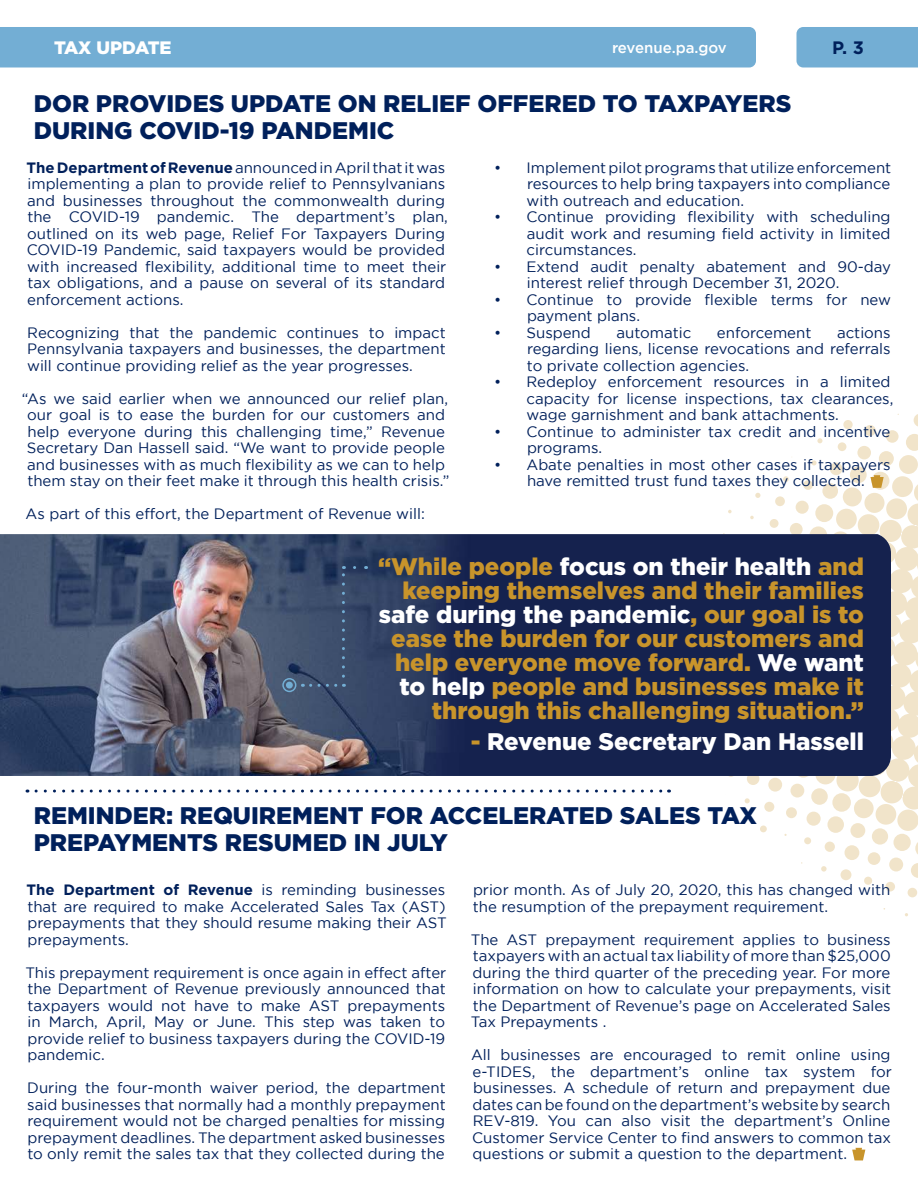
<style>
.page{position:relative;width:918px;height:1188px;background:#fff}
.page>*{position:absolute;margin:0;border:0;box-sizing:border-box;transform-origin:0 0}
.t1{font:900 24px/24px "Gotham";color:#c8942b;text-align:right}
.t2{font:900 24px/27px "Gotham";color:#00205b}
.t3{font:900 24px "Gotham";color:#fff}
.t4{font:900 18px "Gotham";letter-spacing:-.02em;color:#fff}
.t5{font:700 18px "Gotham";color:#00205b}
.t6{font:15px/16.5px "Gotham";color:#00205b;text-align:justify}
.t7{font:500 15px "Gotham";color:#fff}
.s1{font-weight:700}
.s2{color:#fff}
.s3{color:#c8942b}
</style>
<div class="page">
<svg style="left:723px;top:414px;width:195px;height:503px"></svg>
<div style="left:0;top:27px;width:756px;height:40px;background:#73aed4"></div>
<div style="left:796px;top:27px;width:122px;height:40px;background:#73aed4"></div>
<img style="left:0;top:534px;width:891px;height:242px">
<svg style="left:36px;top:790px;width:634px;height:3px"></svg>
<div style="left:286px;top:682px;width:7px;height:7px;background:#73aed4;border-radius:50%"></div>
<div style="left:282px;top:678px;width:14px;height:14px;border:2px solid #73aed4;border-radius:50%"></div>
<svg style="left:355px;top:566px;width:5px;height:3px"></svg>
<svg style="left:311px;top:684px;width:33px;height:3px"></svg>
<svg style="left:342px;top:566px;width:3px;height:110px"></svg>
<svg style="left:870px;top:475px;width:14px;height:13px"></svg>
<svg style="left:852px;top:1148px;width:13px;height:12px"></svg>
<p class="t4" style="left:54px;top:37px;width:119px">TAX UPDATE</p>
<p class="t7" style="left:612px;top:39px;width:116px">revenue.pa.gov</p>
<p class="t5" style="left:832px;top:37px;width:33px">P. 3</p>
<h1 class="t2" style="left:34px;top:89px;width:759px">DOR PROVIDES UPDATE ON RELIEF OFFERED TO TAXPAYERS<br>DURING COVID-19 PANDEMIC</h1>
<p class="t6" style="left:27px;top:159px;width:423px;text-align:left"><span class="s1">The Department of Revenue</span> announced in April that it was implementing a plan to provide relief to Pennsylvanians and businesses throughout the commonwealth during the COVID-19 pandemic. The department’s plan, outlined on its web page, Relief For Taxpayers During COVID-19 Pandemic, said taxpayers would be provided with increased flexibility, additional time to meet their tax obligations, and a pause on several of its standard enforcement actions.</p>
<p class="t6" style="left:27px;top:324px;width:420px">Recognizing that the pandemic continues to impact Pennsylvania taxpayers and businesses, the department will continue providing relief as the year progresses.</p>
<p class="t6" style="left:22px;top:390px;width:429px;text-align:center">“As we said earlier when we announced our relief plan, our goal is to ease the burden for our customers and help everyone during this challenging time,” Revenue Secretary Dan Hassell said. “We want to provide people and businesses with as much flexibility as we can to help them stay on their feet make it through this health crisis.”</p>
<p class="t6" style="left:26px;top:506px;width:401px">As part of this effort, the Department of Revenue will:</p>
<p class="t6" style="left:527px;top:159px;width:366px;text-indent:-32px">• Implement pilot programs that utilize enforcement resources to help bring taxpayers into compliance with outreach and education.</p>
<p class="t6" style="left:527px;top:209px;width:365px;text-indent:-32px">• Continue providing flexibility with scheduling audit work and resuming field activity in limited circumstances.</p>
<p class="t6" style="left:527px;top:258px;width:366px;text-indent:-33px">• Extend audit penalty abatement and 90-day interest relief through December 31, 2020.</p>
<p class="t6" style="left:527px;top:291px;width:366px;text-indent:-33px">• Continue to provide flexible terms for new payment plans.</p>
<p class="t6" style="left:494px;top:324px;width:98px">• Suspend</p>
<p class="t6" style="left:616px;top:324px;width:76px">automatic</p>
<p class="t6" style="left:717px;top:324px;width:96px">enforcement</p>
<p class="t6" style="left:527px;top:324px;width:365px;text-indent:310px">actions regarding liens, license revocations and referrals to private collection agencies.</p>
<p class="t6" style="left:527px;top:374px;width:368px;text-align:left;text-indent:-32px">• Redeploy enforcement resources in a limited capacity for license inspections, tax clearances, wage garnishment and bank attachments.</p>
<p class="t6" style="left:527px;top:423px;width:365px;text-indent:-33px">• Continue to administer tax credit and incentive programs.</p>
<p class="t6" style="left:494px;top:456px;width:398px;text-align:center">• Abate penalties in most other cases if taxpayers have remitted trust fund taxes they collected.</p>
<p class="t1" style="left:378px;top:554px;width:487px">“While people <span class="s2">focus on their health</span> and keeping themselves and their families <span class="s2">safe during the pandemic</span>, our goal is to ease the burden for our customers and help everyone move forward. <span class="s2">We want to help</span> people and businesses make it through this challenging situation.”</p>
<h1 class="t3" style="left:471px;top:728px;width:395px"><span class="s3">-</span> Revenue Secretary Dan Hassell</h1>
<h1 class="t2" style="left:34px;top:801px;width:725px">REMINDER: REQUIREMENT FOR ACCELERATED SALES TAX<br>PREPAYMENTS RESUMED IN JULY</h1>
<p class="t6" style="left:27px;top:882px;width:422px;text-align:left"><span class="s1">The Department of Revenue</span> is reminding businesses that are required to make Accelerated Sales Tax (AST) prepayments that they should resume making their AST prepayments.</p>
<p class="t6" style="left:25px;top:964px;width:422px">This prepayment requirement is once again in effect after the Department of Revenue previously announced that taxpayers would not have to make AST prepayments in March, April, May or June. This step was taken to provide relief to business taxpayers during the COVID-19 pandemic.</p>
<p class="t6" style="left:27px;top:1080px;width:420px">During the four-month waiver period, the department said businesses that normally had a monthly prepayment requirement would not be charged penalties for missing prepayment deadlines. The department asked businesses to only remit the sales tax that they collected during the</p>
<p class="t6" style="left:473px;top:882px;width:419px">prior month. As of July 20, 2020, this has changed with the resumption of the prepayment requirement.</p>
<p class="t6" style="left:471px;top:931px;width:422px">The AST prepayment requirement applies to business taxpayers with an actual tax liability of more than $25,000 during the third quarter of the preceding year. For more information on how to calculate your prepayments, visit the Department of Revenue’s page on Accelerated Sales Tax Prepayments .</p>
<p class="t6" style="left:471px;top:1047px;width:422px">All businesses are encouraged to remit online using e-TIDES, the department’s online tax system for businesses. A schedule of return and prepayment due dates can be found on the department’s website by search REV-819. You can also visit the department’s Online Customer Service Center to find answers to common tax questions or submit a question to the department.</p>
</div>
